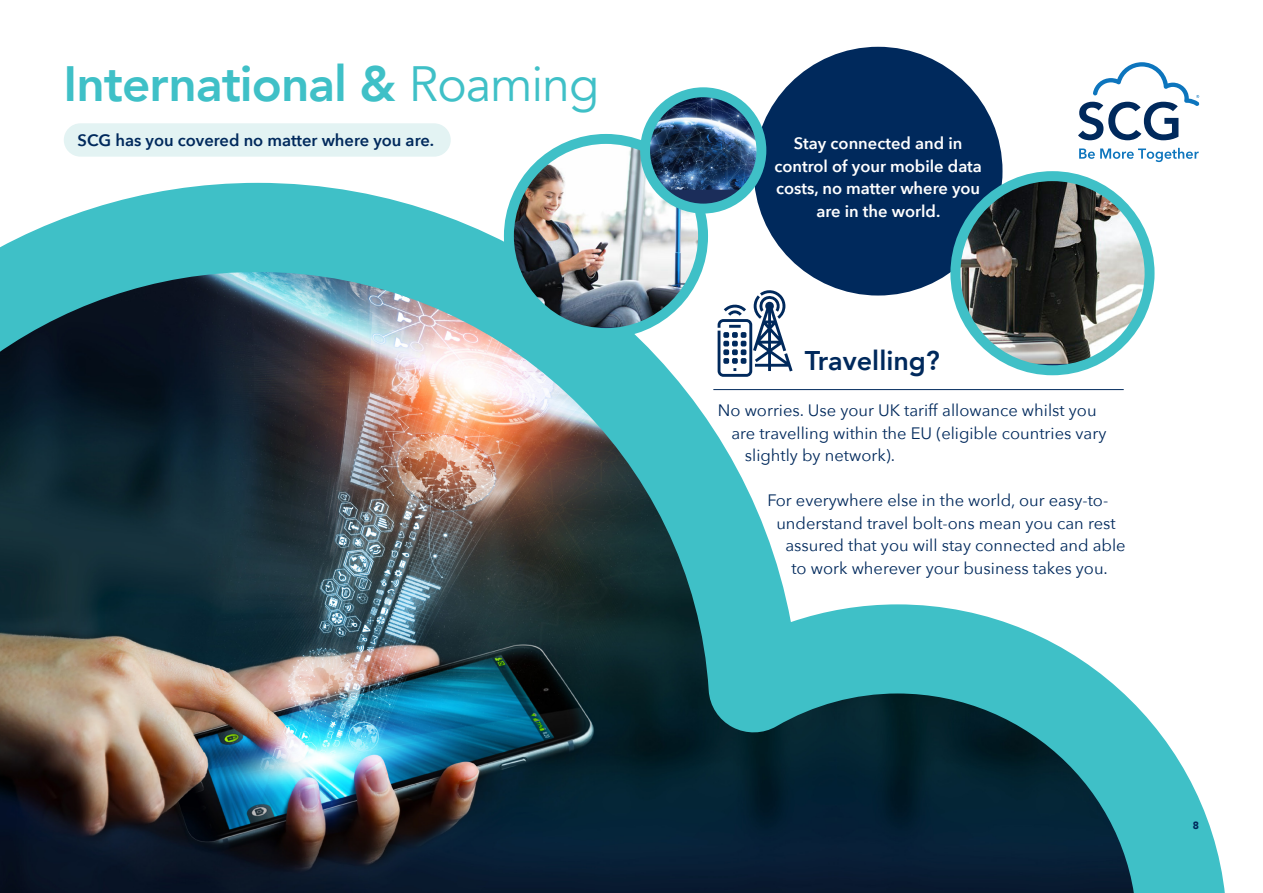
<style>
.page{position:relative;width:1263px;height:893px;background:#fff}
.page>*{position:absolute;margin:0;border:0;box-sizing:border-box;transform-origin:0 0}
.t1{font:800 49.5px "Avenir";letter-spacing:-.02em;color:#3fc0c7}
.t2{font:800 27px "Avenir";color:#00295c}
.t3{font:16.5px "Avenir Next";color:#00295c}
.t4{font:600 16.5px/22.5px "Avenir Next";color:#fff;text-align:center}
.t5{font:600 16.5px "Avenir Next";color:#00295c}
.t6{font:900 10.5px "Avenir";color:#00295c}
.s1{font-weight:400}
</style>
<div class="page">
<svg style="left:1079px;top:148px;width:120px;height:14px"></svg>
<svg style="left:1078px;top:62px;width:121px;height:78px"></svg>
<div style="left:64px;top:123px;width:387px;height:34px;background:#e3f3f3;border-radius:17px"></div>
<div style="left:754px;top:47px;width:248px;height:249px;background:#00295c;border-radius:50%"></div>
<img style="left:0;top:183px;width:1225px;height:710px">
<img style="left:509px;top:142px;width:194px;height:185px">
<div style="left:504px;top:134px;width:204px;height:204px;border:10px solid #3fc0c7;border-radius:50%"></div>
<img style="left:955px;top:179px;width:194px;height:185px">
<div style="left:950px;top:171px;width:204px;height:204px;border:10px solid #3fc0c7;border-radius:50%"></div>
<svg style="left:645px;top:92px;width:116px;height:117px"></svg>
<img style="left:645px;top:95px;width:116px;height:95px">
<div style="left:640px;top:87px;width:126px;height:127px;border:10px solid #3fc0c7;border-radius:50%"></div>
<p class="t1" style="left:64px;top:45px;width:537px">International &amp; <span class="s1">Roaming</span></p>
<p class="t5" style="left:78px;top:126px;width:358px">SCG has you covered no matter where you are.</p>
<p class="t4" style="left:774px;top:132px;width:209px">Stay connected and in control of your mobile data costs, no matter where you are in the world.</p>
<p class="t2" style="left:805px;top:339px;width:137px">Travelling?</p>
<p class="t3" style="left:718px;top:397px;width:380px">No worries. Use your UK tariff allowance whilst you</p>
<p class="t3" style="left:731px;top:419px;width:377px">are travelling within the EU (eligible countries vary</p>
<p class="t3" style="left:745px;top:442px;width:152px">slightly by network).</p>
<p class="t3" style="left:767px;top:487px;width:342px">For everywhere else in the world, our easy-to-</p>
<p class="t3" style="left:776px;top:509px;width:341px">understand travel bolt-ons mean you can rest</p>
<p class="t3" style="left:785px;top:532px;width:342px">assured that you will stay connected and able</p>
<p class="t3" style="left:791px;top:554px;width:318px">to work wherever your business takes you.</p>
<p class="t6" style="left:1193px;top:816px;width:8px">8</p>
</div>
